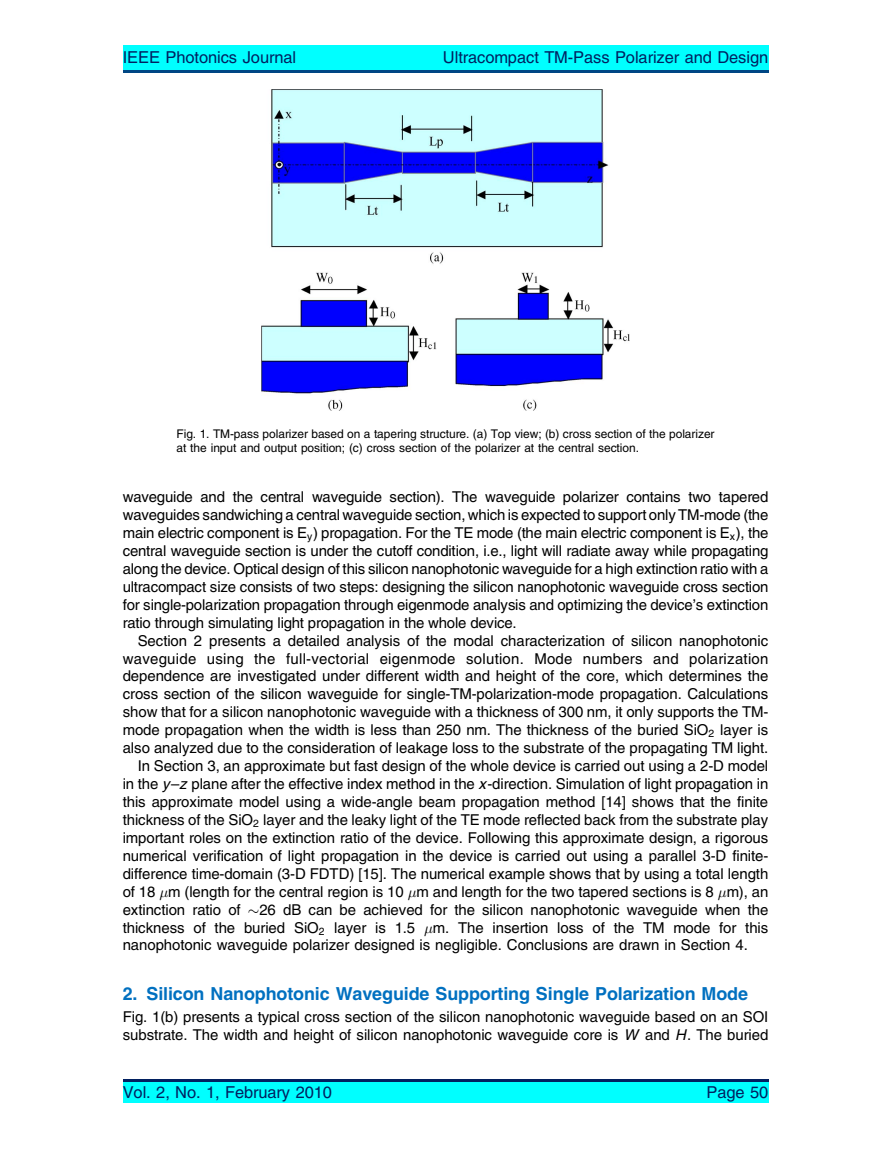
<style>
.page{position:relative;width:891px;height:1161px;background:#fff}
.page>*{position:absolute;margin:0;border:0;box-sizing:border-box;transform-origin:0 0}
.t1{font:18px "Adv T Tb 4 a 90 e 5 b.B";color:#0170c0}
.t2{font:16.5px "Adv T Tb 54 a 34 f 7";color:#012060}
.t3{font:15px/18px "Adv T Tb 54 a 34 f 7";color:#000;text-align:justify}
.t4{font:15px "Adv T Tb 54 a 34 f 7";letter-spacing:.02em;color:#000}
.t5{font:12px/13.5px "Adv T Tb 54 a 34 f 7";color:#000}
.s1{font-family:"Adv T Tbdfc 2815.BI"}
.s2{font-family:"Adv P4 C4 E51"}
.s3{font-family:"Adv P4 C4 E74"}
</style>
<div class="page">
<img style="left:261px;top:90px;width:369px;height:320px">
<div style="left:123px;top:45px;width:645px;height:28px;background:#0ff"></div>
<hr style="left:123px;top:70px;width:645px;height:3px;background:#004684">
<div style="left:123px;top:1079px;width:645px;height:24px;background:#0ff"></div>
<hr style="left:123px;top:1079px;width:645px;height:3px;background:#012060">
<p class="t2" style="left:123px;top:51px;width:175px">IEEE Photonics Journal</p>
<p class="t2" style="left:443px;top:51px;width:327px">Ultracompact TM-Pass Polarizer and Design</p>
<p class="t5" style="left:177px;top:429px;width:539px">Fig. 1. TM-pass polarizer based on a tapering structure. (a) Top view; (b) cross section of the polarizer at the input and output position; (c) cross section of the polarizer at the central section.</p>
<p class="t3" style="left:123px;top:489px;width:647px">waveguide and the central waveguide section). The waveguide polarizer contains two tapered waveguides sandwiching a central waveguide section, which is expected to support only TM-mode (the main electric component is E<sub>y</sub>) propagation. For the TE mode (the main electric component is E<sub>x</sub>), the central waveguide section is under the cutoff condition, i.e., light will radiate away while propagating along the device. Optical design of this silicon nanophotonic waveguide for a high extinction ratio with a ultracompact size consists of two steps: designing the silicon nanophotonic waveguide cross section for single-polarization propagation through eigenmode analysis and optimizing the device’s extinction ratio through simulating light propagation in the whole device.</p>
<p class="t3" style="left:138px;top:633px;width:632px">Section 2 presents a detailed analysis of the modal characterization of silicon nanophotonic</p>
<p class="t4" style="left:123px;top:653px;width:647px">waveguide using the full-vectorial eigenmode solution. Mode numbers and polarization</p>
<p class="t3" style="left:123px;top:669px;width:647px">dependence are investigated under different width and height of the core, which determines the</p>
<p class="t3" style="left:123px;top:687px;width:647px">cross section of the silicon waveguide for single-TM-polarization-mode propagation. Calculations</p>
<p class="t3" style="left:123px;top:705px;width:647px">show that for a silicon nanophotonic waveguide with a thickness of 300 nm, it only supports the TM-</p>
<p class="t3" style="left:123px;top:723px;width:647px">mode propagation when the width is less than 250 nm. The thickness of the buried SiO<sub>2</sub> layer is</p>
<p class="t3" style="left:123px;top:740px;width:647px">also analyzed due to the consideration of leakage loss to the substrate of the propagating TM light.</p>
<p class="t3" style="left:138px;top:758px;width:632px">In Section 3, an approximate but fast design of the whole device is carried out using a 2-D model</p>
<p class="t3" style="left:123px;top:776px;width:647px">in the <span class="s1">y</span>–<span class="s1">z</span> plane after the effective index method in the <span class="s1">x</span>-direction. Simulation of light propagation in</p>
<p class="t3" style="left:123px;top:794px;width:647px">this approximate model using a wide-angle beam propagation method [14] shows that the finite</p>
<p class="t3" style="left:123px;top:812px;width:647px">thickness of the SiO<sub>2</sub> layer and the leaky light of the TE mode reflected back from the substrate play</p>
<p class="t3" style="left:123px;top:830px;width:647px">important roles on the extinction ratio of the device. Following this approximate design, a rigorous</p>
<p class="t3" style="left:123px;top:848px;width:647px">numerical verification of light propagation in the device is carried out using a parallel 3-D finite-</p>
<p class="t3" style="left:123px;top:866px;width:647px">difference time-domain (3-D FDTD) [15]. The numerical example shows that by using a total length</p>
<p class="t3" style="left:123px;top:884px;width:647px">of 18 <span class="s2">-</span>m (length for the central region is 10 <span class="s2">-</span>m and length for the two tapered sections is 8 <span class="s2">-</span>m), an</p>
<p class="t3" style="left:123px;top:902px;width:647px">extinction ratio of <span class="s3">-</span>26 dB can be achieved for the silicon nanophotonic waveguide when the</p>
<p class="t3" style="left:123px;top:920px;width:647px">thickness of the buried SiO<sub>2</sub> layer is 1.5 <span class="s2">-</span>m. The insertion loss of the TM mode for this</p>
<p class="t3" style="left:123px;top:938px;width:626px">nanophotonic waveguide polarizer designed is negligible. Conclusions are drawn in Section 4.</p>
<p class="t1" style="left:123px;top:987px;width:627px">2. Silicon Nanophotonic Waveguide Supporting Single Polarization Mode</p>
<p class="t3" style="left:123px;top:1009px;width:647px">Fig. 1(b) presents a typical cross section of the silicon nanophotonic waveguide based on an SOI substrate. The width and height of silicon nanophotonic waveguide core is <span class="s1">W</span> and <span class="s1">H</span>. The buried</p>
<p class="t2" style="left:123px;top:1087px;width:211px">Vol. 2, No. 1, February 2010</p>
<p class="t2" style="left:707px;top:1087px;width:63px">Page 50</p>
</div>
